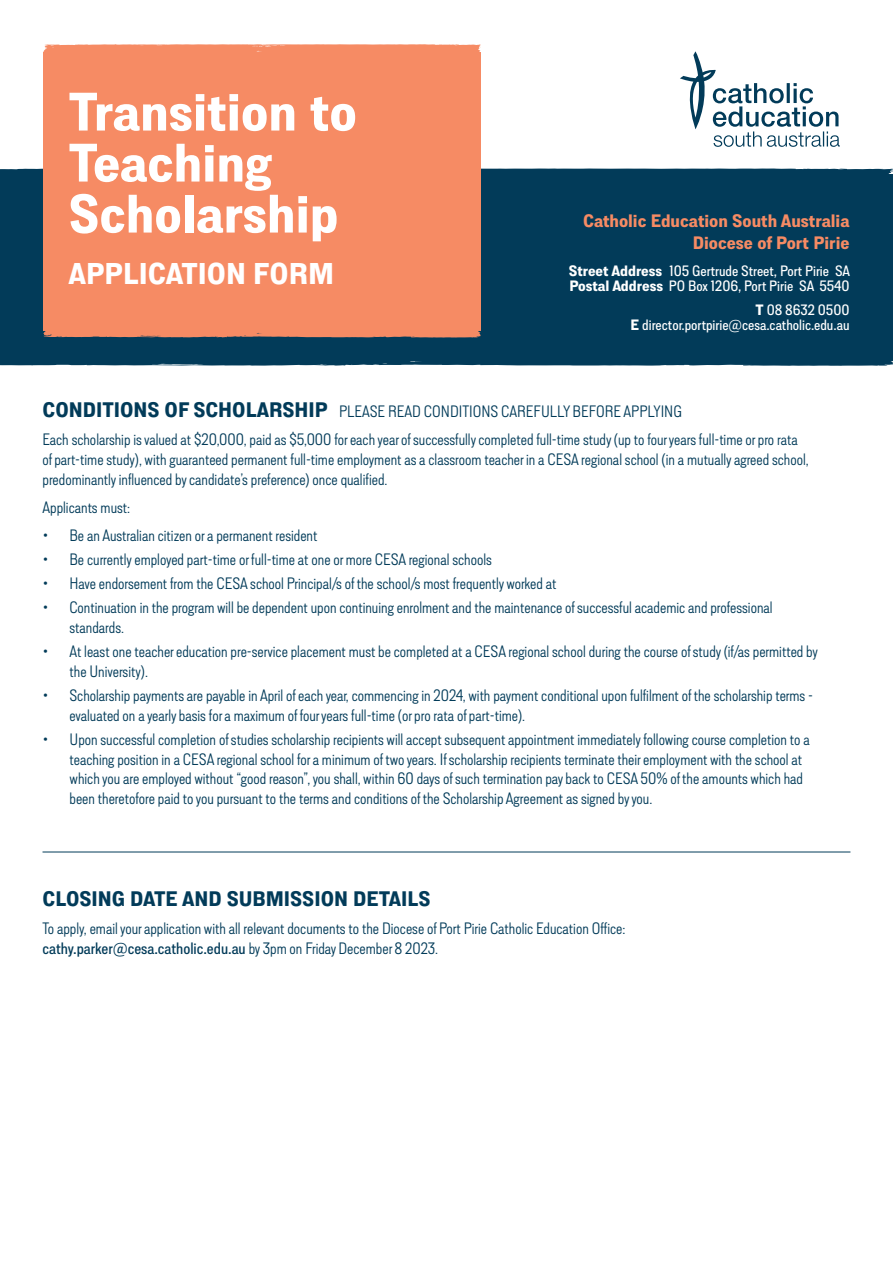
<style>
.page{position:relative;width:893px;height:1263px;background:#fff}
.page>*{position:absolute;margin:0;border:0;box-sizing:border-box;transform-origin:0 0}
.t1{font:700 54px/51px "Lorimer No 2";color:#fff}
.t2{font:700 30px "Lorimer No 2";color:#fff}
.t3{font:700 21px "Lorimer No 2";color:#023b59}
.Paragraph_Style_1{font:700 18px/21.6px "Lorimer No 2";color:#f68b64;text-align:right}
.t4{font:300 16.5px/19.8px "Lorimer No 2";color:#023b59}
.Paragraph_Style_1-2{font:500 15px/15px "Lorimer No 2";color:#fff}
.s1{font-weight:700}
.s2{font-weight:700;font-size:21px}
.s3{font-weight:500}
</style>
<div class="page">
<svg style="left:0;top:168px;width:893px;height:6px;background:#22546e"></svg>
<svg style="left:0;top:360px;width:893px;height:6px;background:#22536e"></svg>
<div style="left:0;top:174px;width:893px;height:186px;background:#023b59"></div>
<div style="left:43px;top:53px;width:438px;height:278px;background:#f68b64"></div>
<hr style="left:43px;top:852px;width:807px;height:1px;background:#023b59">
<svg style="left:43px;top:331px;width:438px;height:6px;background:#ee8863"></svg>
<svg style="left:43px;top:44px;width:438px;height:9px;background:#f6926e"></svg>
<svg style="left:680px;top:51px;width:160px;height:96px"></svg>
<p class="t1" style="left:68px;top:85px;width:290px">Transition to<br>Teaching</p>
<p class="t1" style="left:68px;top:187px;width:271px">Scholarship</p>
<p class="t2" style="left:68px;top:256px;width:267px">APPLICATION FORM</p>
<p class="Paragraph_Style_1" style="left:583px;top:210px;width:268px">Catholic Education South Australia<br>Diocese of Port Pirie</p>
<p class="Paragraph_Style_1-2" style="left:569px;top:263px;width:283px"><span class="s1">Street Address</span> 105 Gertrude Street, Port Pirie SA<br><span class="s1">Postal Address</span> PO Box 1206, Port Pirie SA 5540</p>
<p class="Paragraph_Style_1-2" style="left:630px;top:302px;width:220px;text-align:right"><span class="s1">T</span> 08 8632 0500<br><span class="s1">E</span> director.portpirie@cesa.catholic.edu.au</p>
<p class="t4" style="left:43px;top:401px;width:641px"><span class="s2">CONDITIONS OF SCHOLARSHIP</span> PLEASE READ CONDITIONS CAREFULLY BEFORE APPLYING</p>
<p class="t4" style="left:43px;top:429px;width:768px">Each scholarship is valued at $20,000, paid as $5,000 for each year of successfully completed full-time study (up to four years full-time or pro rata of part-time study), with guaranteed permanent full-time employment as a classroom teacher in a CESA regional school (in a mutually agreed school, predominantly influenced by candidate’s preference) once qualified.</p>
<p class="t4" style="left:43px;top:497px;width:89px">Applicants must:</p>
<p class="t4" style="left:43px;top:525px;width:276px">• Be an Australian citizen or a permanent resident</p>
<p class="t4" style="left:43px;top:549px;width:451px">• Be currently employed part-time or full-time at one or more CESA regional schools</p>
<p class="t4" style="left:43px;top:573px;width:515px">• Have endorsement from the CESA school Principal/s of the school/s most frequently worked at</p>
<p class="t4" style="left:70px;top:597px;width:705px;text-indent:-27px">• Continuation in the program will be dependent upon continuing enrolment and the maintenance of successful academic and professional standards.</p>
<p class="t4" style="left:70px;top:641px;width:750px;text-indent:-27px">• At least one teacher education pre-service placement must be completed at a CESA regional school during the course of study (if/as permitted by the University).</p>
<p class="t4" style="left:70px;top:685px;width:745px;text-indent:-27px">• Scholarship payments are payable in April of each year, commencing in 2024, with payment conditional upon fulfilment of the scholarship terms - evaluated on a yearly basis for a maximum of four years full-time (or pro rata of part-time).</p>
<p class="t4" style="left:70px;top:729px;width:742px;text-indent:-27px">• Upon successful completion of studies scholarship recipients will accept subsequent appointment immediately following course completion to a teaching position in a CESA regional school for a minimum of two years. If scholarship recipients terminate their employment with the school at which you are employed without “good reason”, you shall, within 60 days of such termination pay back to CESA 50% of the amounts which had been theretofore paid to you pursuant to the terms and conditions of the Scholarship Agreement as signed by you.</p>
<p class="t3" style="left:43px;top:886px;width:389px">CLOSING DATE AND SUBMISSION DETAILS</p>
<p class="t4" style="left:43px;top:918px;width:584px">To apply, email your application with all relevant documents to the Diocese of Port Pirie Catholic Education Office: <span class="s3">cathy.parker@cesa.catholic.edu.au</span> by 3pm on Friday December 8 2023.</p>
</div>
